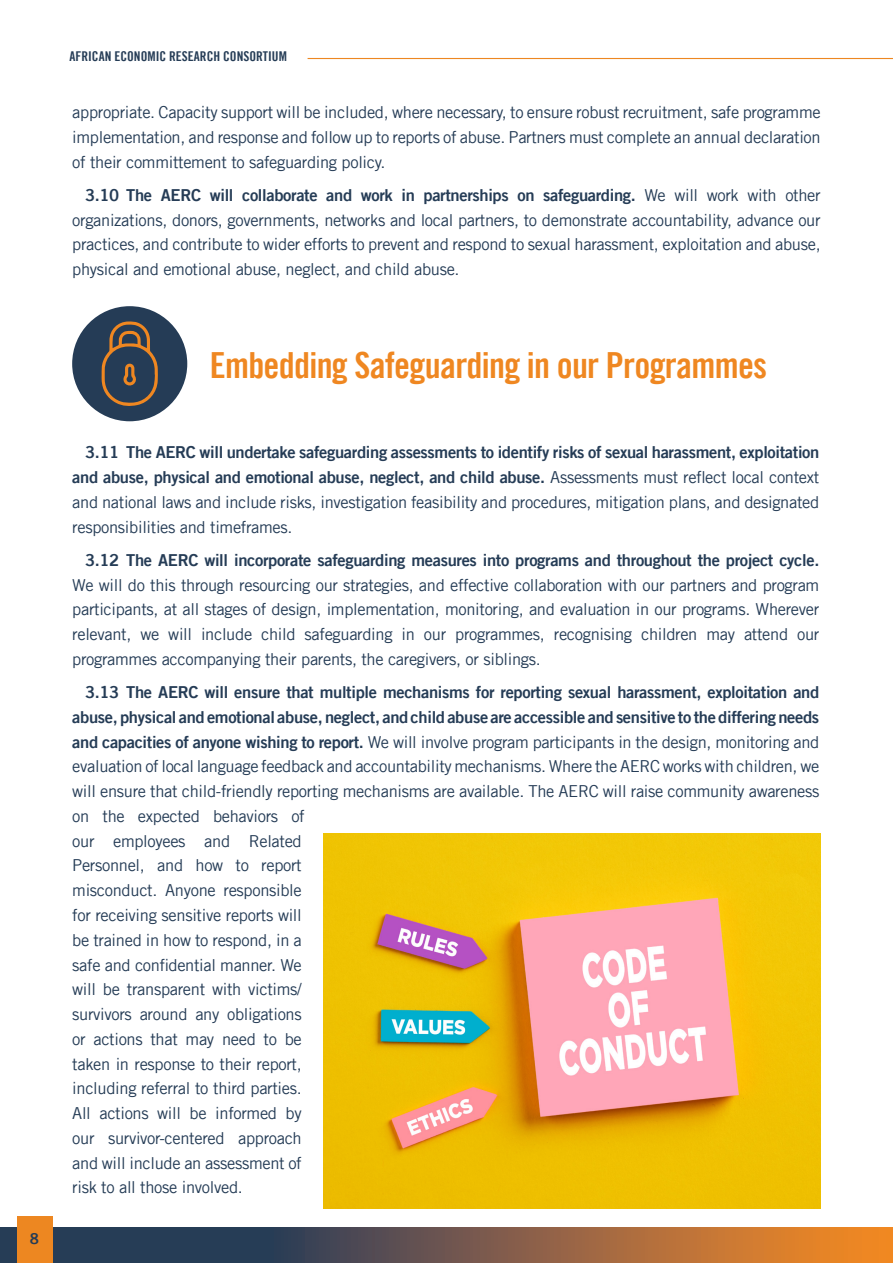
<style>
.page{position:relative;width:893px;height:1263px;background:#fff}
.page>*{position:absolute;margin:0;border:0;box-sizing:border-box;transform-origin:0 0}
.t1{font:36px "Trade Gothic LT Bold Cond Twenty";letter-spacing:-.02em;color:#ef8721}
.Body{font:16.5px/24.8px "Trade Gothic LT";letter-spacing:-.02em;color:#253c56;text-align:justify}
.t2{font:15px "Trade Gothic LT Bold Two";color:#253c56}
.t3{font:13.5px "Trade Gothic LT Bold Cond Twenty";color:#253c56}
.s1{font-family:"Trade Gothic LT Bold Two"}
</style>
<div class="page">
<svg style="left:0;top:1227px;width:893px;height:36px;background:#795a46"></svg>
<div style="left:17px;top:1216px;width:35px;height:47px;background:#ed8721"></div>
<hr style="left:308px;top:58px;width:585px;height:1px;background:#ed8721">
<div style="left:72px;top:306px;width:115px;height:115px;background:#253c56;border-radius:50%"></div>
<svg style="left:101px;top:321px;width:57px;height:85px"></svg>
<img style="left:323px;top:833px;width:498px;height:376px">
<p class="t2" style="left:30px;top:1229px;width:11px">8</p>
<p class="t3" style="left:69px;top:48px;width:219px">AFRICAN ECONOMIC RESEARCH CONSORTIUM</p>
<p class="Body" style="left:72px;top:100px;width:750px">appropriate. Capacity support will be included, where necessary, to ensure robust recruitment, safe programme implementation, and response and follow up to reports of abuse. Partners must complete an annual declaration of their committement to safeguarding policy.</p>
<p class="Body" style="left:72px;top:183px;width:750px;text-indent:13px"><span class="s1">3.10 The AERC will collaborate and work in partnerships on safeguarding.</span> We will work with other organizations, donors, governments, networks and local partners, to demonstrate accountability, advance our practices, and contribute to wider efforts to prevent and respond to sexual harassment, exploitation and abuse, physical and emotional abuse, neglect, and child abuse.</p>
<p class="t1" style="left:210px;top:343px;width:559px">Embedding Safeguarding in our Programmes</p>
<p class="Body" style="left:72px;top:440px;width:749px;text-indent:13px"><span class="s1">3.11 The AERC will undertake safeguarding assessments to identify risks of sexual harassment, exploitation and abuse, physical and emotional abuse, neglect, and child abuse.</span> Assessments must reflect local context and national laws and include risks, investigation feasibility and procedures, mitigation plans, and designated responsibilities and timeframes.</p>
<p class="Body" style="left:72px;top:547px;width:749px;text-indent:13px"><span class="s1">3.12 The AERC will incorporate safeguarding measures into programs and throughout the project cycle.<br></span>We will do this through resourcing our strategies, and effective collaboration with our partners and program participants, at all stages of design, implementation, monitoring, and evaluation in our programs. Wherever relevant, we will include child safeguarding in our programmes, recognising children may attend our programmes accompanying their parents, the caregivers, or siblings.</p>
<p class="Body" style="left:72px;top:680px;width:749px;text-align:left;text-indent:13px"><span class="s1">3.13 The AERC will ensure that multiple mechanisms for reporting sexual harassment, exploitation and abuse, physical and emotional abuse, neglect, and child abuse are accessible and sensitive to the differing needs and capacities of anyone wishing to report.</span> We will involve program participants in the design, monitoring and evaluation of local language feedback and accountability mechanisms. Where the AERC works with children, we will ensure that child-friendly reporting mechanisms are available. The AERC will raise community awareness on the expected behaviors of<br>our employees and Related<br>Personnel, and how to report<br>misconduct. Anyone responsible<br>for receiving sensitive reports will<br>be trained in how to respond, in a<br>safe and confidential manner. We<br>will be transparent with victims/<br>survivors around any obligations<br>or actions that may need to be<br>taken in response to their report,<br>including referral to third parties.<br>All actions will be informed by<br>our survivor-centered approach<br>and will include an assessment of<br>risk to all those involved.</p>
</div>
